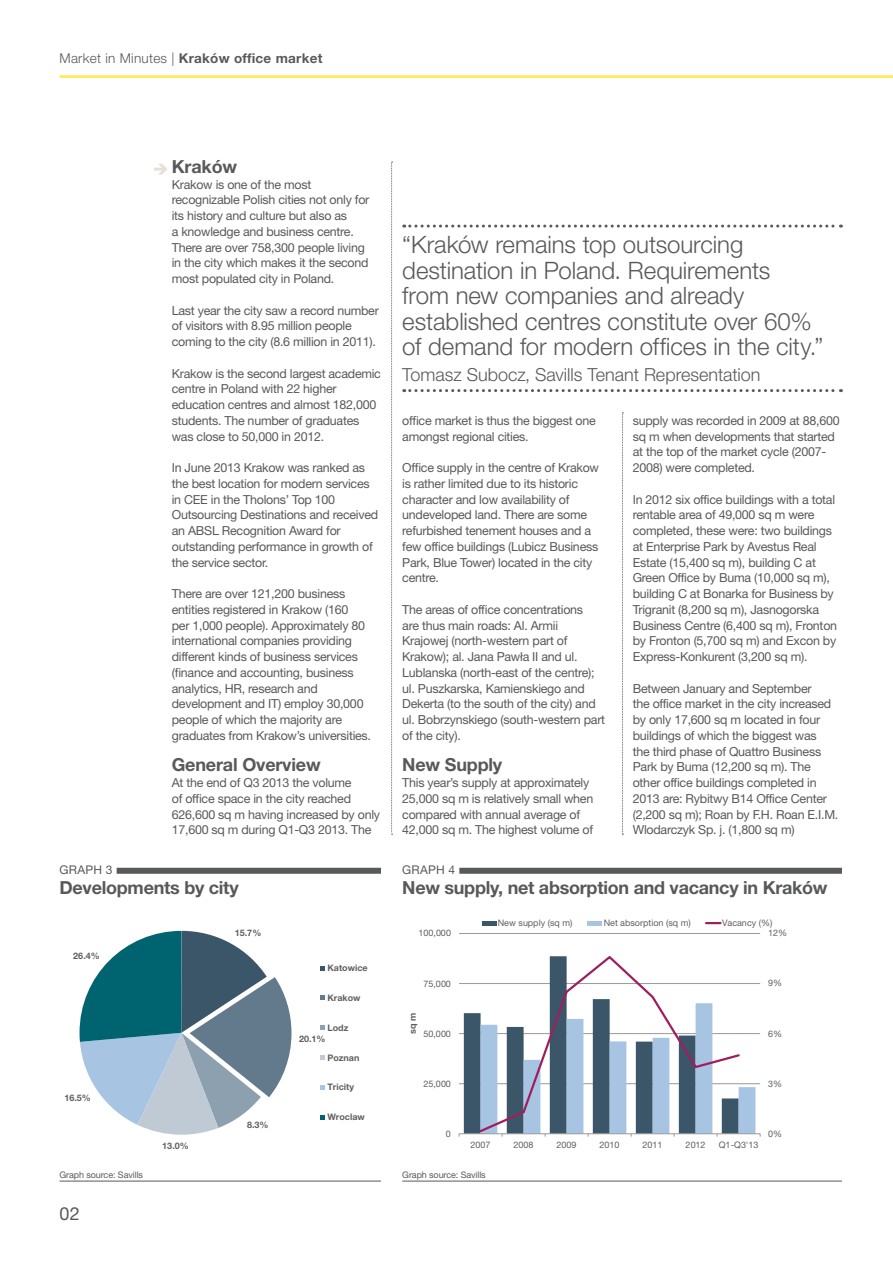
<style>
.page{position:relative;width:893px;height:1263px;background:#fff}
.page>*{position:absolute;margin:0;border:0;box-sizing:border-box;transform-origin:0 0}
.t1{font:300 24px/25.5px "Helvetica Neue LT Std";letter-spacing:-.005em;color:#58595b}
.t2{font:700 18px "Helvetica Neue LT Std";letter-spacing:-.015em;color:#58595b}
.t3{font:300 18px "Helvetica Neue LT Std";letter-spacing:-.005em;color:#58595b}
.t4{font:18px "Helvetica Neue LT Std";color:#58595b}
.t5{font:700 13.5px "Helvetica Neue LT Std";letter-spacing:.02em;color:#58595b}
.t6{font:12.45px/15.8px "Helvetica Neue LT Std";letter-spacing:-.02em;color:#58595b}
.t7{font:12px "Helvetica Neue LT Std";letter-spacing:.02em;color:#58595b}
.t8{font:9px "Helvetica Neue LT Std";letter-spacing:.005em;color:#5f5f5f}
.t9{font:700 9px "Helvetica Neue LT Std";color:#5f5f5f}
.t10{font:9px "Helvetica Neue LT Std";letter-spacing:-.01em;color:#58595b}
.s1{font-weight:300}
</style>
<div class="page">
<hr style="left:60px;top:75px;width:833px;height:3px;background:#ffe850">
<svg style="left:391px;top:162px;width:2px;height:673px"></svg>
<svg style="left:622px;top:412px;width:1px;height:423px"></svg>
<div style="left:117px;top:868px;width:264px;height:6px;background:#58595b"></div>
<div style="left:459px;top:868px;width:383px;height:6px;background:#58595b"></div>
<hr style="left:60px;top:1181px;width:321px;height:1px;background:#58595b">
<hr style="left:402px;top:1181px;width:440px;height:1px;background:#58595b">
<svg style="left:404px;top:225px;width:437px;height:3px"></svg>
<svg style="left:404px;top:389px;width:437px;height:3px"></svg>
<svg style="left:154px;top:164px;width:13px;height:11px"></svg>
<hr style="left:459px;top:1083px;width:301px;height:1px;background:#999">
<hr style="left:459px;top:1033px;width:301px;height:1px;background:#999">
<hr style="left:459px;top:983px;width:301px;height:1px;background:#999">
<hr style="left:459px;top:933px;width:301px;height:1px;background:#999">
<div style="left:464px;top:1013px;width:14px;height:120px;background:#3c5669"></div>
<hr style="left:459px;top:1133px;width:301px;height:1px;background:#999">
<svg style="left:481px;top:1033px;width:280px;height:104px"></svg>
<svg style="left:478px;top:956px;width:263px;height:178px"></svg>
<hr style="left:482px;top:921px;width:14px;height:4px;background:#3c5669">
<hr style="left:588px;top:921px;width:14px;height:4px;background:#a7c4e2">
<svg style="left:706px;top:922px;width:14px;height:2px"></svg>
<svg style="left:80px;top:931px;width:211px;height:204px"></svg>
<svg style="left:320px;top:966px;width:5px;height:4px"></svg>
<svg style="left:320px;top:995px;width:5px;height:5px"></svg>
<svg style="left:320px;top:1025px;width:5px;height:5px"></svg>
<svg style="left:320px;top:1055px;width:5px;height:5px"></svg>
<svg style="left:320px;top:1085px;width:5px;height:5px"></svg>
<svg style="left:320px;top:1115px;width:5px;height:4px"></svg>
<p class="t5" style="left:60px;top:50px;width:264px"><span class="s1">Market in Minutes |</span> Kraków office market</p>
<h2 class="t2" style="left:172px;top:155px;width:67px">Kraków</h2>
<p class="t6" style="left:172px;top:176px;width:199px">Krakow is one of the most recognizable Polish cities not only for its history and culture but also as<br>a knowledge and business centre.<br>There are over 758,300 people living in the city which makes it the second most populated city in Poland.</p>
<p class="t6" style="left:172px;top:302px;width:209px">Last year the city saw a record number of visitors with 8.95 million people coming to the city (8.6 million in 2011).</p>
<p class="t6" style="left:172px;top:365px;width:211px">Krakow is the second largest academic centre in Poland with 22 higher education centres and almost 182,000 students. The number of graduates was close to 50,000 in 2012.</p>
<p class="t6" style="left:172px;top:460px;width:208px">In June 2013 Krakow was ranked as the best location for modern services in CEE in the Tholons’ Top 100<br>Outsourcing Destinations and received an ABSL Recognition Award for outstanding performance in growth of the service sector.</p>
<p class="t6" style="left:172px;top:586px;width:201px">There are over 121,200 business entities registered in Krakow (160<br>per 1,000 people). Approximately 80 international companies providing different kinds of business services (finance and accounting, business analytics, HR , research and development and IT) employ 30,000 people of which the majority are graduates from Krakow’s universities.</p>
<h2 class="t2" style="left:172px;top:754px;width:150px">General Overview</h2>
<p class="t6" style="left:172px;top:775px;width:210px">At the end of Q3 2013 the volume<br>of office space in the city reached 626,600 sq m having increased by only 17,600 sq m during Q1-Q3 2013. The</p>
<p class="t7" style="left:60px;top:862px;width:54px">graph 3</p>
<h2 class="t2" style="left:60px;top:876px;width:181px">Developments by city</h2>
<p class="t9" style="left:73px;top:950px;width:28px">26.4%</p>
<p class="t9" style="left:64px;top:1092px;width:28px">16.5%</p>
<p class="t9" style="left:162px;top:1140px;width:28px">13.0%</p>
<p class="t9" style="left:235px;top:928px;width:28px">15.7%</p>
<p class="t9" style="left:247px;top:1119px;width:23px">8.3%</p>
<p class="t9" style="left:327px;top:962px;width:42px">Katowice</p>
<p class="t9" style="left:327px;top:992px;width:35px">Krakow</p>
<p class="t9" style="left:327px;top:1022px;width:22px">Lodz</p>
<p class="t9" style="left:327px;top:1052px;width:33px">Poznan</p>
<p class="t9" style="left:327px;top:1081px;width:28px">Tricity</p>
<p class="t9" style="left:327px;top:1111px;width:39px">Wroclaw</p>
<p class="t9" style="left:299px;top:1033px;width:28px">20.1%</p>
<h1 class="t1" style="left:402px;top:231px;width:423px">“Kraków remains top outsourcing destination in Poland. Requirements<br>from new companies and already established centres constitute over 60% of demand for modern offices in the city.”</h1>
<h2 class="t3" style="left:402px;top:363px;width:360px">Tomasz Subocz, Savills Tenant Representation</h2>
<p class="t6" style="left:402px;top:412px;width:195px">office market is thus the biggest one amongst regional cities.</p>
<p class="t6" style="left:402px;top:460px;width:198px">Office supply in the centre of Krakow is rather limited due to its historic character and low availability of undeveloped land. There are some refurbished tenement houses and a few office buildings (Lubicz Business<br>Park, Blue Tower) located in the city centre.</p>
<p class="t6" style="left:402px;top:601px;width:204px">The areas of office concentrations<br>are thus main roads: Al. Armii<br>Krajowej (north-western part of<br>Krakow); al. Jana Pawła II and ul.<br>Lublanska (north-east of the centre); ul. Puszkarska, Kamienskiego and<br>Dekerta (to the south of the city) and ul. Bobrzynskiego (south-western part of the city).</p>
<h2 class="t2" style="left:402px;top:754px;width:102px">New Supply</h2>
<p class="t6" style="left:402px;top:775px;width:193px">This year’s supply at approximately 25,000 sq m is relatively small when compared with annual average of 42,000 sq m. The highest volume of</p>
<p class="t6" style="left:633px;top:412px;width:208px">supply was recorded in 2009 at 88,600 sq m when developments that started at the top of the market cycle (2007-<br>2008) were completed.</p>
<p class="t6" style="left:633px;top:491px;width:206px">In 2012 six office buildings with a total rentable area of 49,000 sq m were completed, these were: two buildings at Enterprise Park by Avestus Real Estate (15,400 sq m), building C at Green Office by Buma (10,000 sq m), building C at Bonarka for Business by Trigranit (8,200 sq m), Jasnogorska Business Centre (6,400 sq m), Fronton by Fronton (5,700 sq m) and Excon by Express-Konkurent (3,200 sq m).</p>
<p class="t6" style="left:633px;top:680px;width:207px">Between January and September<br>the office market in the city increased by only 17,600 sq m located in four buildings of which the biggest was<br>the third phase of Quattro Business Park by Buma (12,200 sq m). The other office buildings completed in 2013 are: Rybitwy B14 Office Center (2,200 sq m); Roan by F.H . Roan E.I.M.<br>Wlodarczyk Sp. j. (1,800 sq m)</p>
<p class="t7" style="left:402px;top:862px;width:54px">graph 4</p>
<h2 class="t2" style="left:402px;top:876px;width:427px">New supply, net absorption and vacancy in Kraków</h2>
<p class="t8" style="left:418px;top:928px;width:34px">100,000</p>
<p class="t8" style="left:498px;top:917px;width:76px">New supply (sq m)</p>
<p class="t8" style="left:604px;top:917px;width:89px">Net absorption (sq m)</p>
<p class="t8" style="left:722px;top:917px;width:52px">Vacancy (%)</p>
<p class="t8" style="left:768px;top:928px;width:20px">12%</p>
<p class="t8" style="left:423px;top:978px;width:29px">75,000</p>
<p class="t8" style="left:768px;top:978px;width:16px">9%</p>
<p class="t9" style="left:407px;top:1034px;width:23px;rotate:-90deg">sq m</p>
<p class="t8" style="left:423px;top:1028px;width:29px">50,000</p>
<p class="t8" style="left:768px;top:1028px;width:16px">6%</p>
<p class="t8" style="left:423px;top:1078px;width:29px">25,000</p>
<p class="t8" style="left:768px;top:1078px;width:16px">3%</p>
<p class="t8" style="left:446px;top:1128px;width:7px">0</p>
<p class="t8" style="left:768px;top:1128px;width:16px">0%</p>
<p class="t8" style="left:471px;top:1139px;width:22px">2007</p>
<p class="t8" style="left:514px;top:1139px;width:22px">2008</p>
<p class="t8" style="left:557px;top:1139px;width:22px">2009</p>
<p class="t8" style="left:600px;top:1139px;width:22px">2010</p>
<p class="t8" style="left:643px;top:1139px;width:22px">2011</p>
<p class="t8" style="left:686px;top:1139px;width:22px">2012</p>
<p class="t8" style="left:719px;top:1139px;width:41px">Q1-Q3'13</p>
<p class="t10" style="left:60px;top:1169px;width:85px">Graph source: Savills</p>
<p class="t10" style="left:402px;top:1169px;width:85px">Graph source: Savills</p>
<h2 class="t4" style="left:60px;top:1203px;width:22px">02</h2>
</div>
